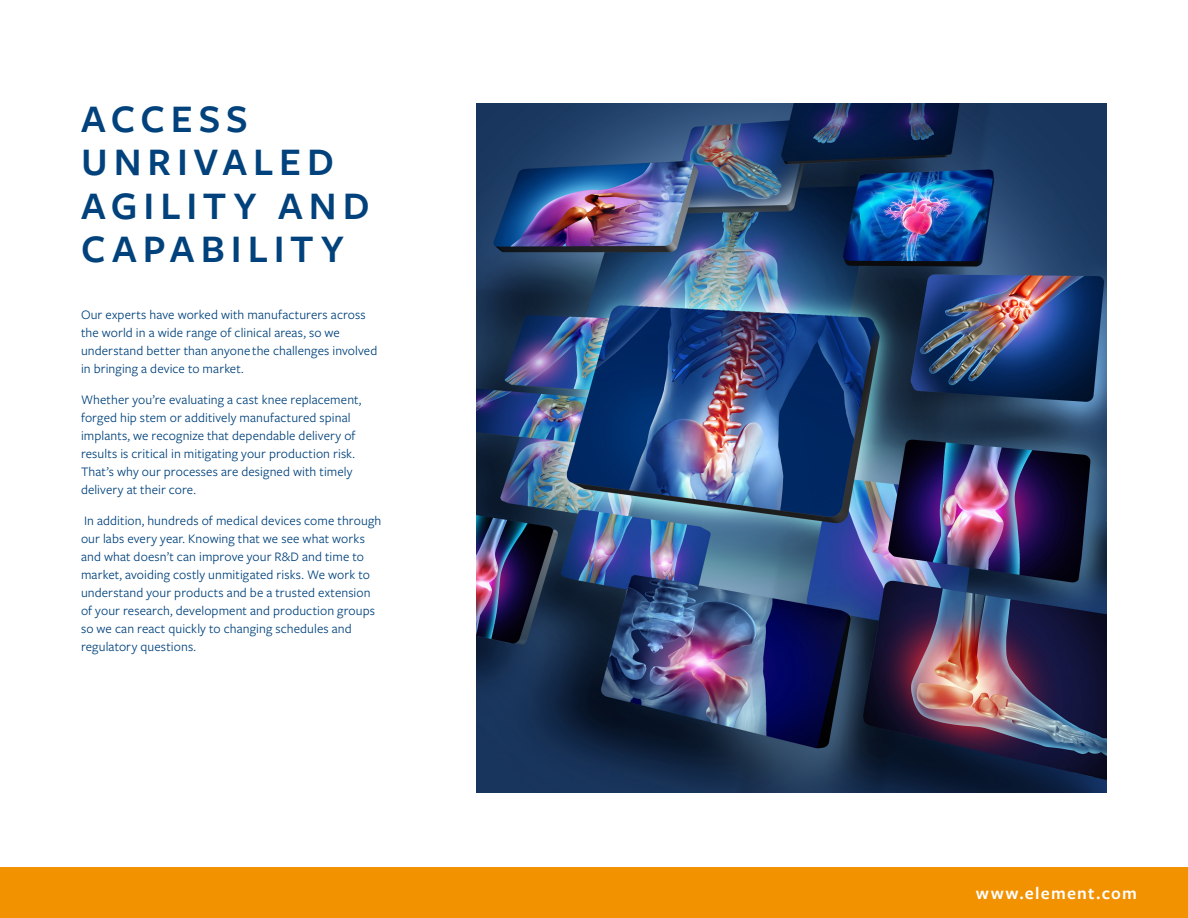
<style>
.page{position:relative;width:1188px;height:918px;background:#fff}
.page>*{position:absolute;margin:0;border:0;box-sizing:border-box;transform-origin:0 0}
.t1{font:600 40.5px/43.5px "Freight Sans Pro";letter-spacing:.145em;color:#01427c}
.t2{font:600 18px "Freight Sans Pro";letter-spacing:.07em;color:#fff}
.t3{font:13.5px/18px "Freight Sans Pro";letter-spacing:.01em;color:#01427c}
</style>
<div class="page">
<div style="left:0;top:867px;width:1188px;height:51px;background:#f39200"></div>
<img style="left:477px;top:104px;width:630px;height:688px">
<p class="t1" style="left:81px;top:95px;width:290px">ACCESS<br>UNRIVALED<br>AGILITY AND<br>CAPABILITY</p>
<p class="t3" style="left:81px;top:305px;width:298px">Our experts have worked with manufacturers across the world in a wide range of clinical areas, so we understand better than anyone the challenges involved in bringing a device to market.</p>
<p class="t3" style="left:81px;top:390px;width:282px">Whether you’re evaluating a cast knee replacement, forged hip stem or additively manufactured spinal implants, we recognize that dependable delivery of results is critical in mitigating your production risk.<br>That’s why our processes are designed with timely delivery at their core.</p>
<p class="t3" style="left:81px;top:511px;width:302px">In addition, hundreds of medical devices come through our labs every year. Knowing that we see what works and what doesn’t can improve your R&amp;D and time to market, avoiding costly unmitigated risks. We work to understand your products and be a trusted extension of your research, development and production groups so we can react quickly to changing schedules and regulatory questions.</p>
<h2 class="t2" style="left:976px;top:881px;width:163px">www.element.com</h2>
</div>
